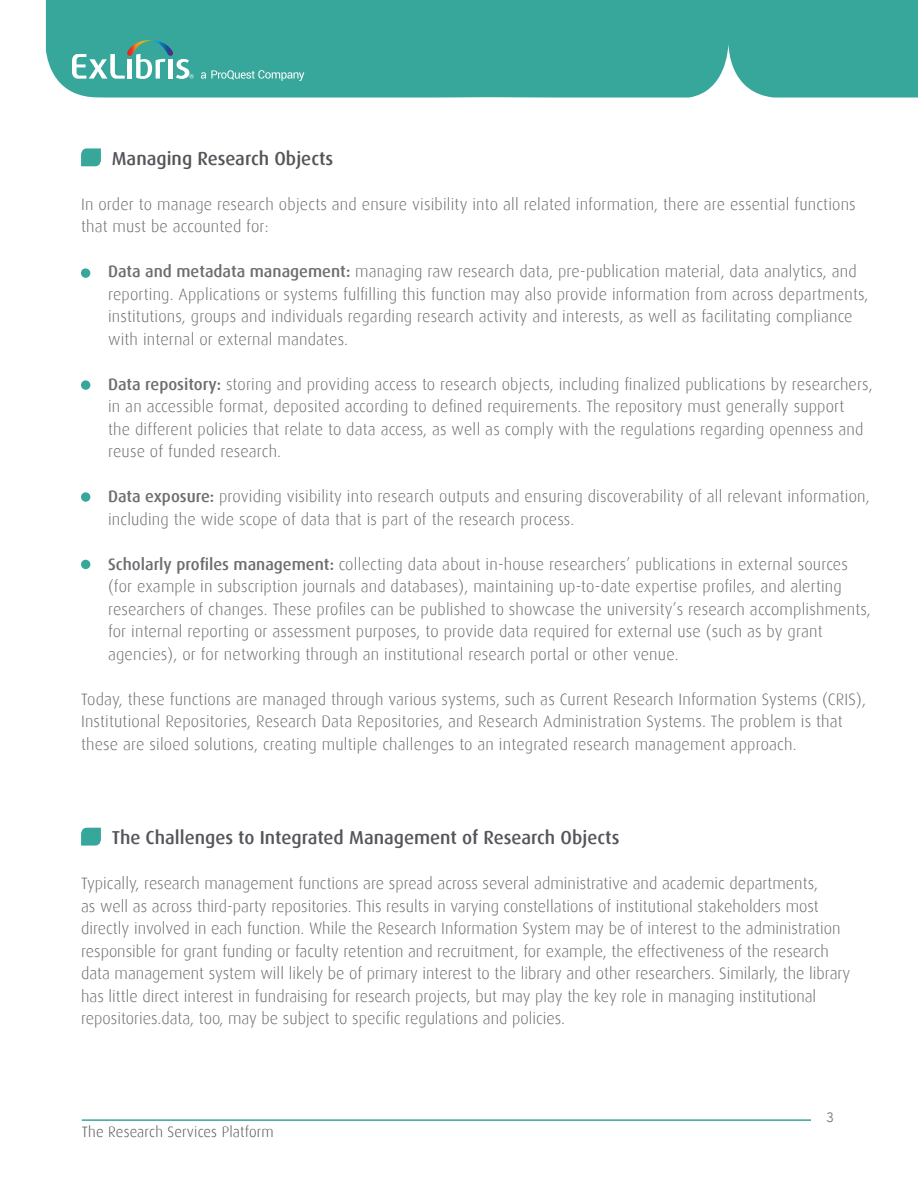
<style>
.page{position:relative;width:918px;height:1188px;background:#fff}
.page>*{position:absolute;margin:0;border:0;box-sizing:border-box;transform-origin:0 0}
.t1{font:500 18.75px "Dax";color:#54555a}
.t2{font:300 16.5px/22.5px "Dax";letter-spacing:.01em;color:#6c6d70}
.t3{font:300 15px "Dax";letter-spacing:.01em;color:#54555a}
.t4{font:300 13.5px "Avenir";color:#6c6d70}
.s1{font-weight:500}
</style>
<div class="page">
<hr style="left:82px;top:1119px;width:749px;height:2px;background:#37a69b">
<div style="left:811px;top:1112px;width:23px;height:14px;background:#fff"></div>
<div style="left:46px;top:0;width:872px;height:98px;background:#37a69b"></div>
<svg style="left:201px;top:70px;width:103px;height:11px"></svg>
<svg style="left:72px;top:40px;width:122px;height:39px"></svg>
<div style="left:81px;top:268px;width:9px;height:10px;background:#37a69b;border-radius:50%"></div>
<div style="left:81px;top:380px;width:9px;height:10px;background:#37a69b;border-radius:50%"></div>
<div style="left:81px;top:560px;width:9px;height:9px;background:#37a69b;border-radius:50%"></div>
<div style="left:81px;top:492px;width:9px;height:10px;background:#37a69b;border-radius:50%"></div>
<svg style="left:81px;top:148px;width:20px;height:18px"></svg>
<svg style="left:81px;top:828px;width:20px;height:18px"></svg>
<p class="t1" style="left:112px;top:148px;width:223px">Managing Research Objects</p>
<p class="t2" style="left:81px;top:193px;width:776px">In order to manage research objects and ensure visibility into all related information, there are essential functions that must be accounted for:</p>
<p class="t2" style="left:108px;top:260px;width:762px;text-indent:-27px"><span class="s1">• Data and metadata management:</span> managing raw research data, pre-publication material, data analytics, and reporting. Applications or systems fulfilling this function may also provide information from across departments, institutions, groups and individuals regarding research activity and interests, as well as facilitating compliance with internal or external mandates.</p>
<p class="t2" style="left:108px;top:373px;width:766px"><span class="s1">Data repository:</span> storing and providing access to research objects, including finalized publications by researchers, in an accessible format, deposited according to defined requirements. The repository must generally support<br>the different policies that relate to data access, as well as comply with the regulations regarding openness and reuse of funded research.</p>
<p class="t2" style="left:108px;top:485px;width:763px"><span class="s1">Data exposure:</span> providing visibility into research outputs and ensuring discoverability of all relevant information, including the wide scope of data that is part of the research process.</p>
<p class="t2" style="left:108px;top:553px;width:764px"><span class="s1">Scholarly profiles management:</span> collecting data about in-house researchers’ publications in external sources (for example in subscription journals and databases), maintaining up-to-date expertise profiles, and alerting researchers of changes. These profiles can be published to showcase the university’s research accomplishments, for internal reporting or assessment purposes, to provide data required for external use (such as by grant agencies), or for networking through an institutional research portal or other venue.</p>
<p class="t2" style="left:81px;top:688px;width:787px">Today, these functions are managed through various systems, such as Current Research Information Systems (CRIS),<br>Institutional Repositories, Research Data Repositories, and Research Administration Systems. The problem is that these are siloed solutions, creating multiple challenges to an integrated research management approach.</p>
<p class="t1" style="left:112px;top:827px;width:509px">The Challenges to Integrated Management of Research Objects</p>
<p class="t2" style="left:81px;top:872px;width:771px">Typically, research management functions are spread across several administrative and academic departments,<br>as well as across third-party repositories. This results in varying constellations of institutional stakeholders most directly involved in each function. While the Research Information System may be of interest to the administration responsible for grant funding or faculty retention and recruitment, for example, the effectiveness of the research data management system will likely be of primary interest to the library and other researchers. Similarly, the library has little direct interest in fundraising for research projects, but may play the key role in managing institutional repositories.data, too, may be subject to specific regulations and policies.</p>
<p class="t3" style="left:82px;top:1124px;width:193px">The Research Services Platform</p>
<p class="t4" style="left:827px;top:1110px;width:9px">3</p>
</div>
